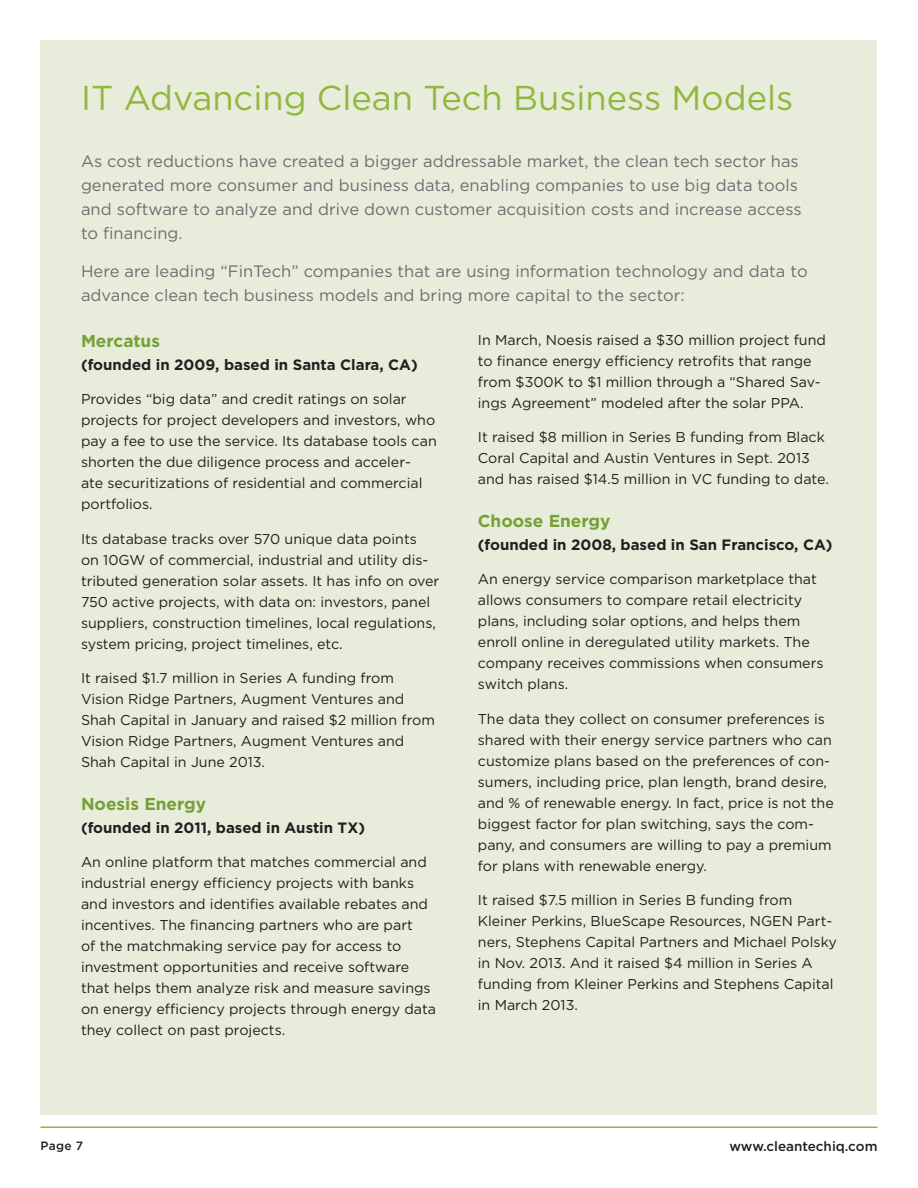
<style>
.page{position:relative;width:918px;height:1188px;background:#fff}
.page>*{position:absolute;margin:0;border:0;box-sizing:border-box;transform-origin:0 0}
.Paragraph_9_5_14{font:34.5px "Gotham";color:#91b83e}
.A_Head{font:700 17.25px "Gotham";color:#789f36}
.Paragraph_9_5_14-2{font:16.5px/24px "Gotham";color:#6e6e70}
.A_Head-2{font:700 15px "Gotham";color:#231f20}
.Paragraph_9_5_14-3{font:14.25px/21px "Gotham";color:#231f20}
.t1{font:500 13.5px "Gotham";color:#231f20}
.t2{font:500 12px "Gotham";color:#231f20}
</style>
<div class="page">
<hr style="left:40px;top:1126px;width:838px;height:2px;background:#91b83e">
<div style="left:40px;top:40px;width:838px;height:1075px;background:#e7edda"></div>
<p class="Paragraph_9_5_14" style="left:81px;top:79px;width:714px">IT Advancing Clean Tech Business Models</p>
<p class="Paragraph_9_5_14-2" style="left:81px;top:149px;width:722px">As cost reductions have created a bigger addressable market, the clean tech sector has generated more consumer and business data, enabling companies to use big data tools and software to analyze and drive down customer acquisition costs and increase access to financing.</p>
<p class="Paragraph_9_5_14-2" style="left:81px;top:259px;width:728px">Here are leading “FinTech” companies that are using information technology and data to advance clean tech business models and bring more capital to the sector:</p>
<p class="A_Head" style="left:81px;top:331px;width:81px">Mercatus</p>
<p class="A_Head-2" style="left:81px;top:356px;width:338px">(founded in 2009, based in Santa Clara, CA)</p>
<p class="Paragraph_9_5_14-3" style="left:81px;top:388px;width:357px">Provides “big data” and credit ratings on solar projects for project developers and investors, who pay a fee to use the service. Its database tools can shorten the due diligence process and acceler-<br>ate securitizations of residential and commercial portfolios.</p>
<p class="Paragraph_9_5_14-3" style="left:81px;top:528px;width:360px">Its database tracks over 570 unique data points<br>on 10GW of commercial, industrial and utility dis&shy;tributed generation solar assets. It has info on over 750 active projects, with data on: investors, panel suppliers, construction timelines, local regulations, system pricing, project timelines, etc.</p>
<p class="Paragraph_9_5_14-3" style="left:81px;top:667px;width:355px">It raised $1.7 million in Series A funding from Vision Ridge Partners, Augment Ventures and Shah Capital in January and raised $2 million from Vision Ridge Partners, Augment Ventures and Shah Capital in June 2013.</p>
<p class="A_Head" style="left:81px;top:794px;width:127px">Noesis Energy</p>
<p class="A_Head-2" style="left:81px;top:819px;width:286px">(founded in 2011, based in Austin TX)</p>
<p class="Paragraph_9_5_14-3" style="left:81px;top:851px;width:357px">An online platform that matches commercial and industrial energy efficiency projects with banks and investors and identifies available rebates and incentives. The financing partners who are part<br>of the matchmaking service pay for access to investment opportunities and receive software that helps them analyze risk and measure savings on energy efficiency projects through energy data they collect on past projects.</p>
<p class="Paragraph_9_5_14-3" style="left:478px;top:329px;width:350px">In March, Noesis raised a $30 million project fund to finance energy efficiency retrofits that range from $300K to $1 million through a “Shared Sav&shy;ings Agreement” modeled after the solar PPA.</p>
<p class="Paragraph_9_5_14-3" style="left:478px;top:427px;width:353px">It raised $8 million in Series B funding from Black<br>Coral Capital and Austin Ventures in Sept. 2013 and has raised $14.5 million in VC funding to date.</p>
<p class="A_Head" style="left:478px;top:511px;width:134px">Choose Energy</p>
<p class="A_Head-2" style="left:478px;top:536px;width:356px">(founded in 2008, based in San Francisco, CA)</p>
<p class="Paragraph_9_5_14-3" style="left:478px;top:568px;width:347px">An energy service comparison marketplace that allows consumers to compare retail electricity plans, including solar options, and helps them enroll online in deregulated utility markets. The company receives commissions when consumers switch plans.</p>
<p class="Paragraph_9_5_14-3" style="left:478px;top:708px;width:357px">The data they collect on consumer preferences is shared with their energy service partners who can customize plans based on the preferences of con&shy;sumers, including price, plan length, brand desire, and % of renewable energy. In fact, price is not the biggest factor for plan switching, says the com&shy;pany, and consumers are willing to pay a premium for plans with renewable energy.</p>
<p class="Paragraph_9_5_14-3" style="left:478px;top:889px;width:361px">It raised $7.5 million in Series B funding from Kleiner Perkins, BlueScape Resources, NGEN Part&shy;ners, Stephens Capital Partners and Michael Polsky in Nov. 2013. And it raised $4 million in Series A funding from Kleiner Perkins and Stephens Capital in March 2013.</p>
<p class="t2" style="left:40px;top:1139px;width:44px">Page 7</p>
<p class="t1" style="left:729px;top:1139px;width:150px">www.cleantechiq.com</p>
</div>
